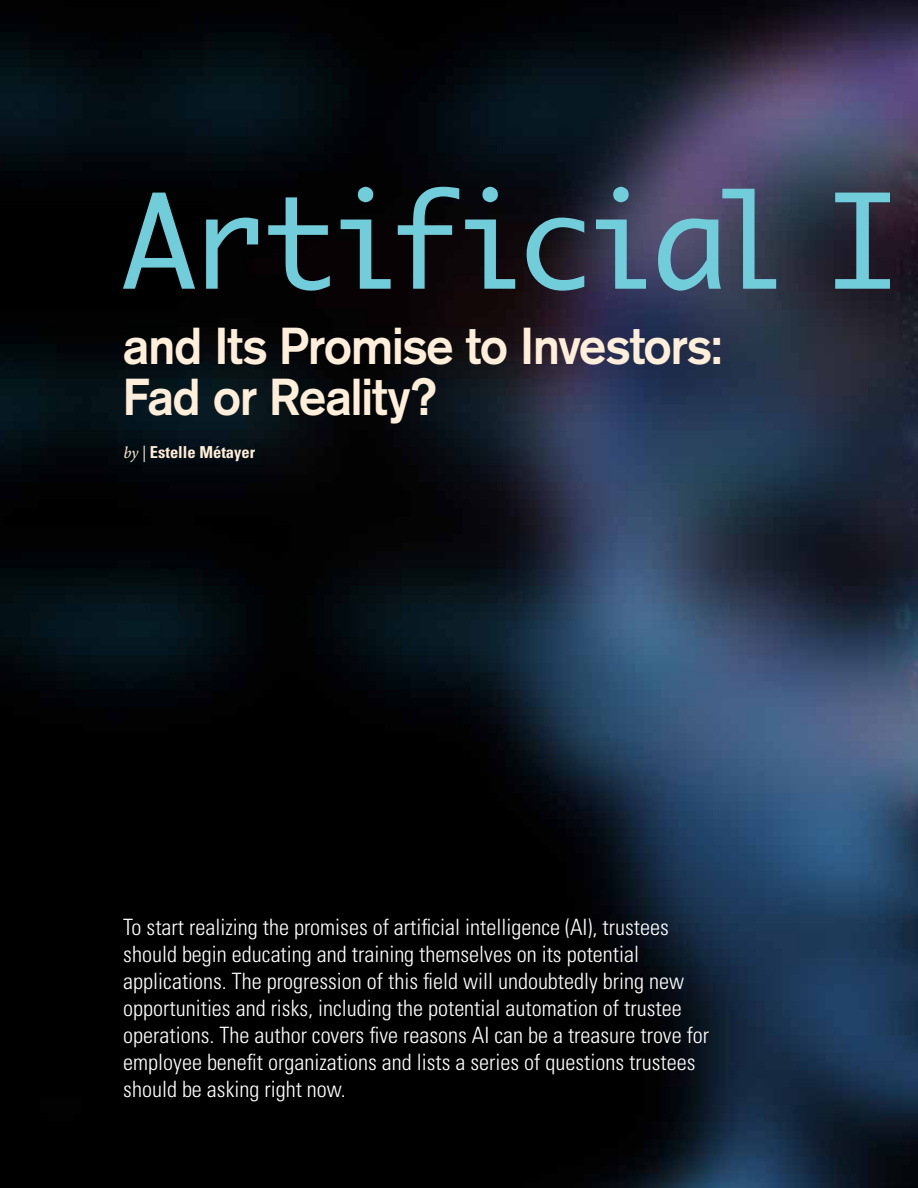
<style>
.page{position:relative;width:918px;height:1188px;background:#fff}
.page>*{position:absolute;margin:0;border:0;box-sizing:border-box;transform-origin:0 0}
.t1{font:700 51px/51px "Akzidenz Grotesk";letter-spacing:-.02em;color:#ffeed9;scale:.95 1}
.t2{font:300 condensed 22.5px/27px "Univers LT Std";color:#fff}
.t3{font:700 condensed 16.5px "Univers LT Std";color:#ffeed9}
.s1{font-family:"Minion Pro";font-weight:400;font-style:italic;font-stretch:normal}
</style>
<div class="page">
<img style="left:0;top:0;width:918px;height:1188px">
<svg style="left:123px;top:193px;width:72px;height:96px;background:#2a4c51"></svg>
<svg style="left:206px;top:218px;width:52px;height:71px;background:#2d4f55"></svg>
<svg style="left:268px;top:197px;width:62px;height:94px;background:#253f44"></svg>
<svg style="left:341px;top:187px;width:50px;height:102px;background:#22373c"></svg>
<svg style="left:398px;top:187px;width:61px;height:102px;background:#273e43"></svg>
<svg style="left:465px;top:187px;width:50px;height:102px;background:#263b41"></svg>
<svg style="left:527px;top:218px;width:57px;height:73px;background:#3c5a64"></svg>
<svg style="left:596px;top:187px;width:50px;height:102px;background:#4a627a"></svg>
<svg style="left:658px;top:189px;width:118px;height:102px;background:#547087"></svg>
<svg style="left:835px;top:193px;width:55px;height:96px;background:#415f6d"></svg>
<h1 class="t1" style="left:123px;top:320px;width:633px">and Its Promise to Investors:<br>Fad or Reality?</h1>
<p class="t3" style="left:123px;top:442px;width:133px"><span class="s1">by |</span> Estelle Métayer</p>
<p class="t2" style="left:123px;top:914px;width:587px">To start realizing the promises of artificial intelligence (AI), trustees should begin educating and training themselves on its potential applications. The progression of this field will undoubtedly bring new opportunities and risks, including the potential automation of trustee operations. The author covers five reasons AI can be a treasure trove for employee benefit organizations and lists a series of questions trustees should be asking right now.</p>
</div>
